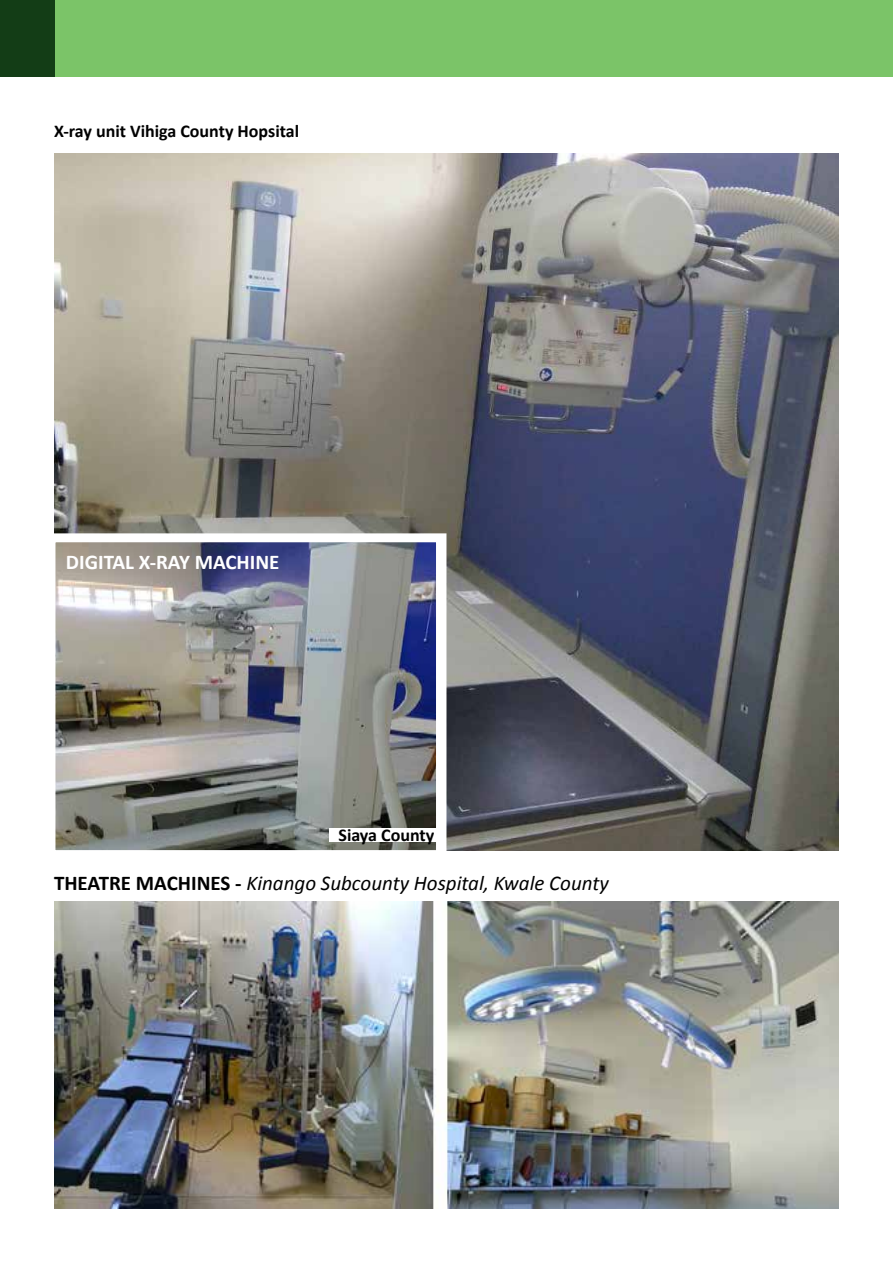
<style>
.page{position:relative;width:893px;height:1263px;background:#fff}
.page>*{position:absolute;margin:0;border:0;box-sizing:border-box;transform-origin:0 0}
.t1{font:italic 21px "Calibri";color:#000}
.t2{font:700 21px "Calibri";color:#fff}
.t3{font:700 18px "Calibri";color:#000}
.s1{font-weight:700;font-style:normal}
</style>
<div class="page">
<img style="left:54px;top:153px;width:785px;height:697px">
<img style="left:54px;top:901px;width:785px;height:308px">
<img style="left:56px;top:544px;width:379px;height:304px">
<div style="left:45px;top:533px;width:401px;height:326px;border:10px solid #fff"></div>
<div style="left:0;top:0;width:893px;height:77px;background:#7bc468"></div>
<div style="left:0;top:0;width:54px;height:77px;background:#133d16"></div>
<div style="left:330px;top:827px;width:112px;height:14px;background:#fff"></div>
<p class="t3" style="left:54px;top:119px;width:247px">X-ray unit Vihiga County Hopsital</p>
<p class="t2" style="left:66px;top:548px;width:215px">DIGITAL X-RAY MACHINE</p>
<p class="t3" style="left:338px;top:823px;width:97px">Siaya County</p>
<p class="t1" style="left:54px;top:869px;width:556px"><span class="s1">THEATRE MACHINES -</span> Kinango Subcounty Hospital, Kwale County</p>
</div>
